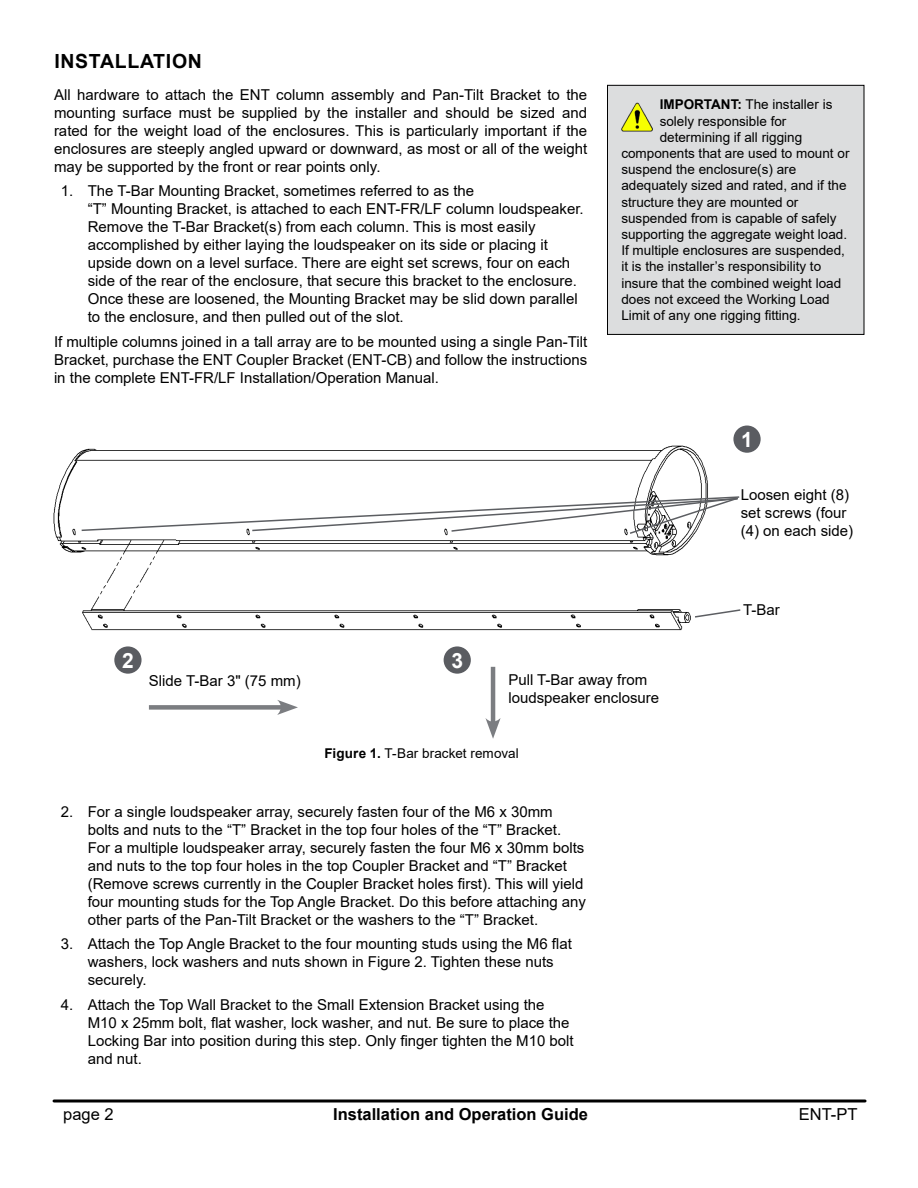
<style>
.page{position:relative;width:918px;height:1188px;background:#fff}
.page>*{position:absolute;margin:0;border:0;box-sizing:border-box;transform-origin:0 0}
.Heading_Centr_14pt{font:700 21px "Arial";color:#fff}
.Heading__1__13pt_Bol{font:700 19.5px "Arial";letter-spacing:.035em;color:#000}
.t1{font:700 16.5px "Arial";color:#000}
.t2{font:16.5px "Arial";color:#000}
.Body_Text_10pt_reg{font:15px/18px "Arial";color:#000}
.Notes_-_Warnings_9pt{font:13.5px "Arial";color:#000}
.caption-figures{font:13.5px "Arial";letter-spacing:.005em;color:#000}
.s1{font-weight:700}
</style>
<div class="page">
<hr style="left:54px;top:1100px;width:811px;height:2px;background:#000">
<img style="left:53px;top:445px;width:655px;height:186px">
<hr style="left:491px;top:667px;width:4px;height:59px;background:#7b7d81">
<svg style="left:485px;top:718px;width:16px;height:21px"></svg>
<div style="left:149px;top:705px;width:136px;height:5px;background:#7b7d81"></div>
<svg style="left:277px;top:700px;width:21px;height:15px"></svg>
<svg style="left:80px;top:495px;width:660px;height:40px"></svg>
<svg style="left:693px;top:608px;width:48px;height:11px"></svg>
<div style="left:733px;top:426px;width:28px;height:27px;background:#5a5c61;border-radius:50%"></div>
<div style="left:114px;top:646px;width:28px;height:28px;background:#5a5c61;border-radius:50%"></div>
<div style="left:444px;top:646px;width:27px;height:28px;background:#5a5c61;border-radius:50%"></div>
<div style="left:608px;top:85px;width:256px;height:249px;background:#dcddde"></div>
<img style="left:621px;top:103px;width:32px;height:29px">
<div style="left:607px;top:85px;width:257px;height:250px;border:1px solid #000"></div>
<p class="Heading__1__13pt_Bol" style="left:54px;top:48px;width:149px">INSTALLATION</p>
<p class="Body_Text_10pt_reg" style="left:54px;top:85px;width:535px;text-align:justify">All hardware to attach the ENT column assembly and Pan-Tilt Bracket to the mounting surface must be supplied by the installer and should be sized and rated for the weight load of the enclosures. This is particularly important if the enclosures are steeply angled upward or downward, as most or all of the weight may be supported by the front or rear points only.</p>
<p class="Body_Text_10pt_reg" style="left:88px;top:182px;width:498px;text-indent:-27px">1. The T-Bar Mounting Bracket, sometimes referred to as the<br>“T” Mounting Bracket, is attached to each ENT-FR/LF column loudspeaker.<br>Remove the T-Bar Bracket(s) from each column. This is most easily accomplished by either laying the loudspeaker on its side or placing it upside down on a level surface. There are eight set screws, four on each side of the rear of the enclosure, that secure this bracket to the enclosure.<br>Once these are loosened, the Mounting Bracket may be slid down parallel to the enclosure, and then pulled out of the slot.</p>
<p class="Body_Text_10pt_reg" style="left:54px;top:333px;width:535px;text-align:justify">If multiple columns joined in a tall array are to be mounted using a single Pan-Tilt Bracket, purchase the ENT Coupler Bracket (ENT-CB) and follow the instructions in the complete ENT-FR/LF Installation/Operation Manual.</p>
<p class="Heading_Centr_14pt" style="left:122px;top:646px;width:13px">2</p>
<p class="Heading_Centr_14pt" style="left:451px;top:646px;width:13px">3</p>
<p class="Notes_-_Warnings_9pt" style="left:660px;top:95px;width:174px"><span class="s1">IMPORTANT:</span> The installer is</p>
<p class="Notes_-_Warnings_9pt" style="left:660px;top:112px;width:128px">solely responsible for</p>
<p class="Notes_-_Warnings_9pt" style="left:660px;top:128px;width:144px">determining if all rigging</p>
<p class="Notes_-_Warnings_9pt" style="left:621px;top:144px;width:230px">components that are used to mount or</p>
<p class="Notes_-_Warnings_9pt" style="left:621px;top:160px;width:176px">suspend the enclosure(s) are</p>
<p class="Notes_-_Warnings_9pt" style="left:621px;top:176px;width:227px">adequately sized and rated, and if the</p>
<p class="Notes_-_Warnings_9pt" style="left:621px;top:193px;width:179px">structure they are mounted or</p>
<p class="Notes_-_Warnings_9pt" style="left:621px;top:209px;width:217px">suspended from is capable of safely</p>
<p class="Notes_-_Warnings_9pt" style="left:621px;top:225px;width:227px">supporting the aggregate weight load.</p>
<p class="Notes_-_Warnings_9pt" style="left:621px;top:241px;width:225px">If multiple enclosures are suspended,</p>
<p class="Notes_-_Warnings_9pt" style="left:621px;top:257px;width:201px">it is the installer’s responsibility to</p>
<p class="Notes_-_Warnings_9pt" style="left:621px;top:274px;width:221px">insure that the combined weight load</p>
<p class="Notes_-_Warnings_9pt" style="left:621px;top:290px;width:210px">does not exceed the Working Load</p>
<p class="Notes_-_Warnings_9pt" style="left:621px;top:306px;width:181px">Limit of any one rigging fitting.</p>
<p class="Heading_Centr_14pt" style="left:741px;top:425px;width:13px">1</p>
<p class="Body_Text_10pt_reg" style="left:741px;top:485px;width:114px">Loosen eight (8) set screws (four (4) on each side)</p>
<p class="Body_Text_10pt_reg" style="left:743px;top:600px;width:38px">T-Bar</p>
<p class="Body_Text_10pt_reg" style="left:149px;top:672px;width:153px">Slide T-Bar 3" (75 mm)</p>
<p class="Body_Text_10pt_reg" style="left:508px;top:670px;width:152px">Pull T-Bar away from loudspeaker enclosure</p>
<p class="caption-figures" style="left:324px;top:744px;width:196px"><span class="s1">Figure 1.</span> T-Bar bracket removal</p>
<p class="Body_Text_10pt_reg" style="left:88px;top:802px;width:500px;text-indent:-27px">2. For a single loudspeaker array, securely fasten four of the M6 x 30mm bolts and nuts to the “T” Bracket in the top four holes of the “T” Bracket.<br>For a multiple loudspeaker array, securely fasten the four M6 x 30mm bolts and nuts to the top four holes in the top Coupler Bracket and “T” Bracket (Remove screws currently in the Coupler Bracket holes first). This will yield four mounting studs for the Top Angle Bracket. Do this before attaching any other parts of the Pan-Tilt Bracket or the washers to the “T” Bracket.</p>
<p class="Body_Text_10pt_reg" style="left:88px;top:935px;width:486px;text-indent:-27px">3. Attach the Top Angle Bracket to the four mounting studs using the M6 flat washers, lock washers and nuts shown in Figure 2. Tighten these nuts securely.</p>
<p class="Body_Text_10pt_reg" style="left:88px;top:996px;width:488px;text-indent:-27px">4. Attach the Top Wall Bracket to the Small Extension Bracket using the M10 x 25mm bolt, flat washer, lock washer, and nut. Be sure to place the Locking Bar into position during this step. Only finger tighten the M10 bolt and nut.</p>
<p class="t2" style="left:63px;top:1102px;width:52px">page 2</p>
<p class="t1" style="left:333px;top:1102px;width:256px">Installation and Operation Guide</p>
<p class="t2" style="left:799px;top:1102px;width:60px">ENT-PT</p>
</div>
